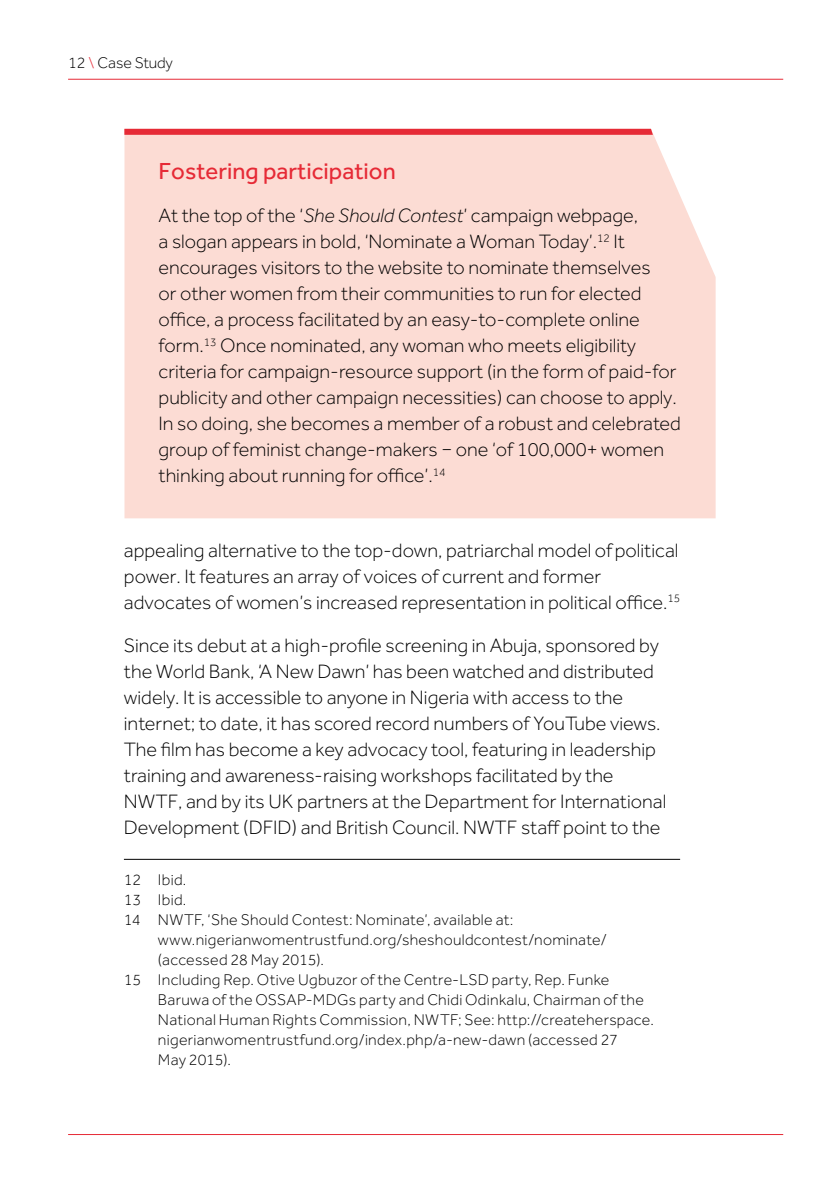
<style>
.page{position:relative;width:840px;height:1191px;background:#fff}
.page>*{position:absolute;margin:0;border:0;box-sizing:border-box;transform-origin:0 0}
.t1{font:24px "Effra";color:#e62a36}
.t2{font:300 20px/26px "Effra";color:#000}
.t3{font:300 16px "Effra";letter-spacing:.015em;color:#000}
.s1{color:#e62a36}
.s2{font-style:italic}
</style>
<div class="page">
<hr style="left:68px;top:79px;width:714px;height:1px;background:#e62a36">
<hr style="left:68px;top:1134px;width:714px;height:1px;background:#e62a36">
<hr style="left:124px;top:859px;width:555px;height:1px;background:#000">
<div style="left:124px;top:132px;width:591px;height:386px;background:#fcdcd4"></div>
<svg style="left:124px;top:129px;width:528px;height:6px;background:#e62f3a"></svg>
<p class="t3" style="left:68px;top:53px;width:106px">12 <span class="s1">\</span> Case Study</p>
<p class="t1" style="left:158px;top:157px;width:238px">Fostering participation</p>
<p class="t2" style="left:158px;top:202px;width:523px">At the top of the ‘<span class="s2">She Should Contest</span>’ campaign webpage,<br>a slogan appears in bold, ‘Nominate a Woman Today’.<sup>12</sup> It encourages visitors to the website to nominate themselves<br>or other women from their communities to run for elected office, a process facilitated by an easy-to-complete online form.<sup>13</sup> Once nominated, any woman who meets eligibility criteria for campaign-resource support (in the form of paid-for publicity and other campaign necessities) can choose to apply.<br>In so doing, she becomes a member of a robust and celebrated group of feminist change-makers − one ‘of 100,000+ women thinking about running for office’.<sup>14</sup></p>
<p class="t2" style="left:124px;top:537px;width:557px">appealing alternative to the top-down, patriarchal model ofpolitical power. It features an array of voices of current and former<sup>12</sup> <sup>1314 </sup>advocates of women’s increased representation in political office.<sup>15</sup></p>
<p class="t2" style="left:124px;top:632px;width:543px">Since its debut at a high-profile screening in Abuja, sponsored by the World Bank, ‘A New Dawn’ has been watched and distributed widely. It is accessible to anyone in Nigeria with access to the internet; to date, it has scored record numbers of YouTube views.<br>The film has become a key advocacy tool, featuring in leadership training and awareness-raising workshops facilitated by the NWTF, and by its UK partners at the Department for International Development (DFID) and British Council. NWTF staff point to the</p>
<p class="t3" style="left:124px;top:870px;width:64px">12 Ibid.</p>
<p class="t3" style="left:124px;top:890px;width:64px">13 Ibid.</p>
<p class="t3" style="left:124px;top:910px;width:390px">14 NWTF, ‘She Should Contest: Nominate’, available at:</p>
<p class="t3" style="left:158px;top:930px;width:450px">www.nigerianwomentrustfund.org/sheshouldcontest/nominate/</p>
<p class="t3" style="left:158px;top:950px;width:167px">(accessed 28 May 2015).</p>
<p class="t3" style="left:124px;top:970px;width:486px">15 Including Rep. Otive Ugbuzor of the Centre-LSD party, Rep. Funke</p>
<p class="t3" style="left:158px;top:990px;width:487px">Baruwa of the OSSAP-MDGs party and Chidi Odinkalu, Chairman of the</p>
<p class="t3" style="left:158px;top:1010px;width:497px">National Human Rights Commission, NWTF; See: http://createherspace.</p>
<p class="t3" style="left:158px;top:1030px;width:461px">nigerianwomentrustfund.org/index.php/a-new-dawn (accessed 27</p>
<p class="t3" style="left:158px;top:1050px;width:75px">May 2015).</p>
</div>
